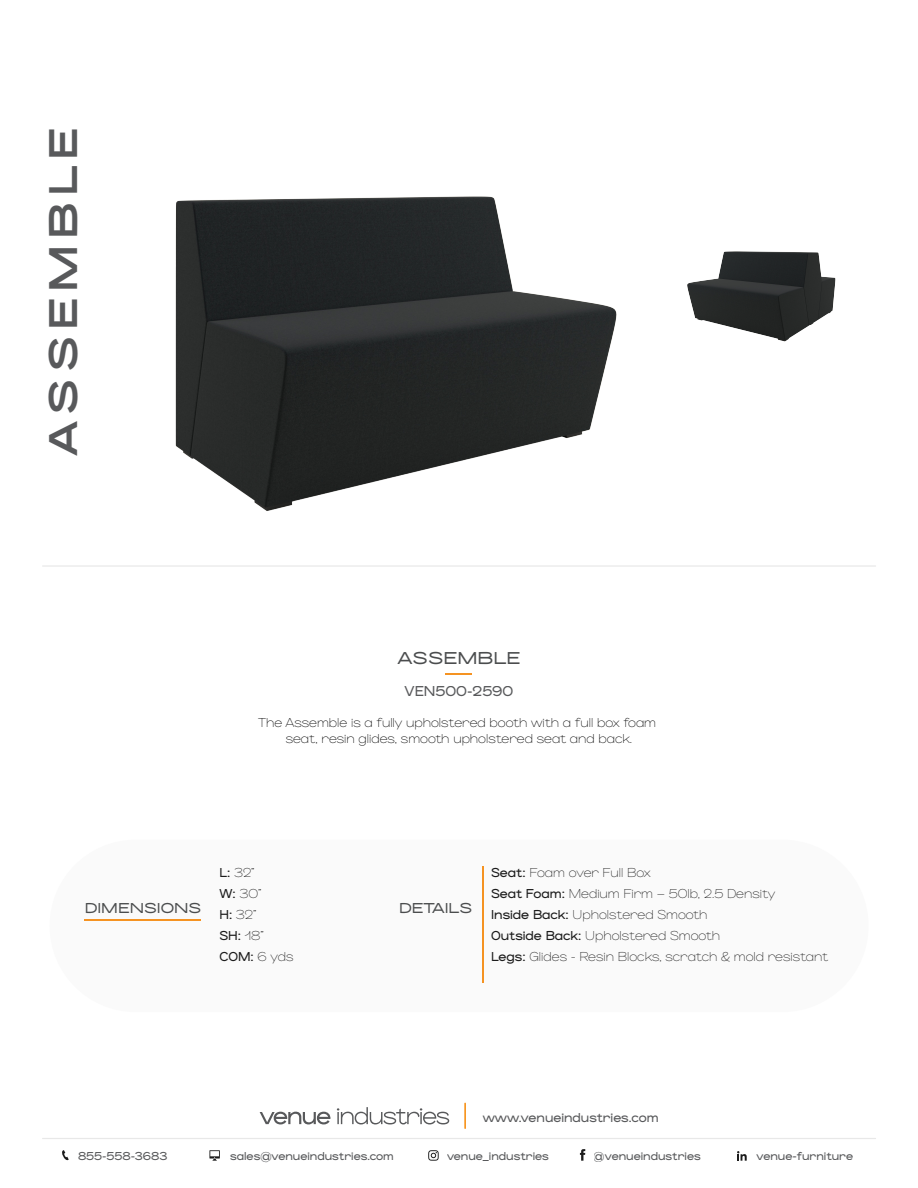
<style>
.page{position:relative;width:918px;height:1188px;background:#fff}
.page>*{position:absolute;margin:0;border:0;box-sizing:border-box;transform-origin:0 0}
.t1{font:500 expanded 42px "Zoom Pro";letter-spacing:.14em;color:#58595b}
.t2{font:expanded 18px "Zoom Pro";color:#4b4d4e}
.t3{font:expanded 15px "Zoom Pro";color:#4b4d4e}
.t4{font:15px "Zoom Pro";color:#58595b}
.t5{font:100 13.5px/21px "Zoom Pro";color:#1c1c1c}
.t6{font:100 13.5px/16.2px "Zoom Pro";color:#000;text-align:center}
.t7{font:13.5px "Zoom Pro";color:#58595b}
.t8{font:12px "Zoom Pro";color:#58595b}
.s1{font-weight:400}
</style>
<div class="page">
<img style="left:175px;top:196px;width:442px;height:315px">
<img style="left:687px;top:251px;width:149px;height:91px">
<svg style="left:446px;top:673px;width:26px;height:1px"></svg>
<svg style="left:580px;top:1149px;width:5px;height:12px"></svg>
<svg style="left:428px;top:1150px;width:11px;height:11px"></svg>
<svg style="left:737px;top:1151px;width:10px;height:10px"></svg>
<svg style="left:62px;top:1150px;width:7px;height:11px"></svg>
<svg style="left:209px;top:1150px;width:11px;height:11px"></svg>
<hr style="left:42px;top:1138px;width:834px;height:1px;background:#e8e8e8">
<hr style="left:464px;top:1103px;width:2px;height:26px;background:#f7941d">
<svg style="left:260px;top:1112px;width:71px;height:12px"></svg>
<svg style="left:337px;top:1107px;width:112px;height:17px"></svg>
<div style="left:50px;top:840px;width:819px;height:172px;background:#fafafa;border-radius:86px"></div>
<hr style="left:482px;top:866px;width:1px;height:117px;background:#f59322">
<hr style="left:85px;top:919px;width:116px;height:1px;background:#f59322">
<hr style="left:42px;top:565px;width:834px;height:2px;background:#e8e8e8">
<h1 class="t1" style="left:38px;top:456px;width:331px;rotate:-90deg">ASSEMBLE</h1>
<h2 class="t2" style="left:398px;top:648px;width:124px">ASSEMBLE</h2>
<p class="t4" style="left:405px;top:683px;width:110px">VEN500-2590</p>
<p class="t6" style="left:258px;top:714px;width:400px">The Assemble is a fully upholstered booth with a full box foam seat, resin glides, smooth upholstered seat and back.</p>
<p class="t3" style="left:85px;top:899px;width:118px">DIMENSIONS</p>
<p class="t5" style="left:219px;top:862px;width:75px"><span class="s1">L:</span> 32”<br><span class="s1">W:</span> 30”<br><span class="s1">H:</span> 32”<br><span class="s1">SH:</span> 18”<br><span class="s1">COM:</span> 6 yds</p>
<p class="t3" style="left:399px;top:899px;width:75px">DETAILS</p>
<p class="t5" style="left:491px;top:862px;width:338px"><span class="s1">Seat:</span> Foam over Full Box<br><span class="s1">Seat Foam:</span> Medium Firm – 50lb, 2.5 Density<br><span class="s1">Inside Back:</span> Upholstered Smooth<br><span class="s1">Outside Back:</span> Upholstered Smooth<br><span class="s1">Legs:</span> Glides - Resin Blocks, scratch &amp; mold resistant</p>
<p class="t7" style="left:483px;top:1110px;width:177px">www.venueindustries.com</p>
<p class="t8" style="left:78px;top:1149px;width:91px">855-558-3683</p>
<p class="t8" style="left:230px;top:1149px;width:165px">sales@venueindustries.com</p>
<p class="t8" style="left:447px;top:1149px;width:103px">venue_industries</p>
<p class="t8" style="left:594px;top:1149px;width:109px">@venueindustries</p>
<p class="t8" style="left:757px;top:1149px;width:98px">venue-furniture</p>
</div>
